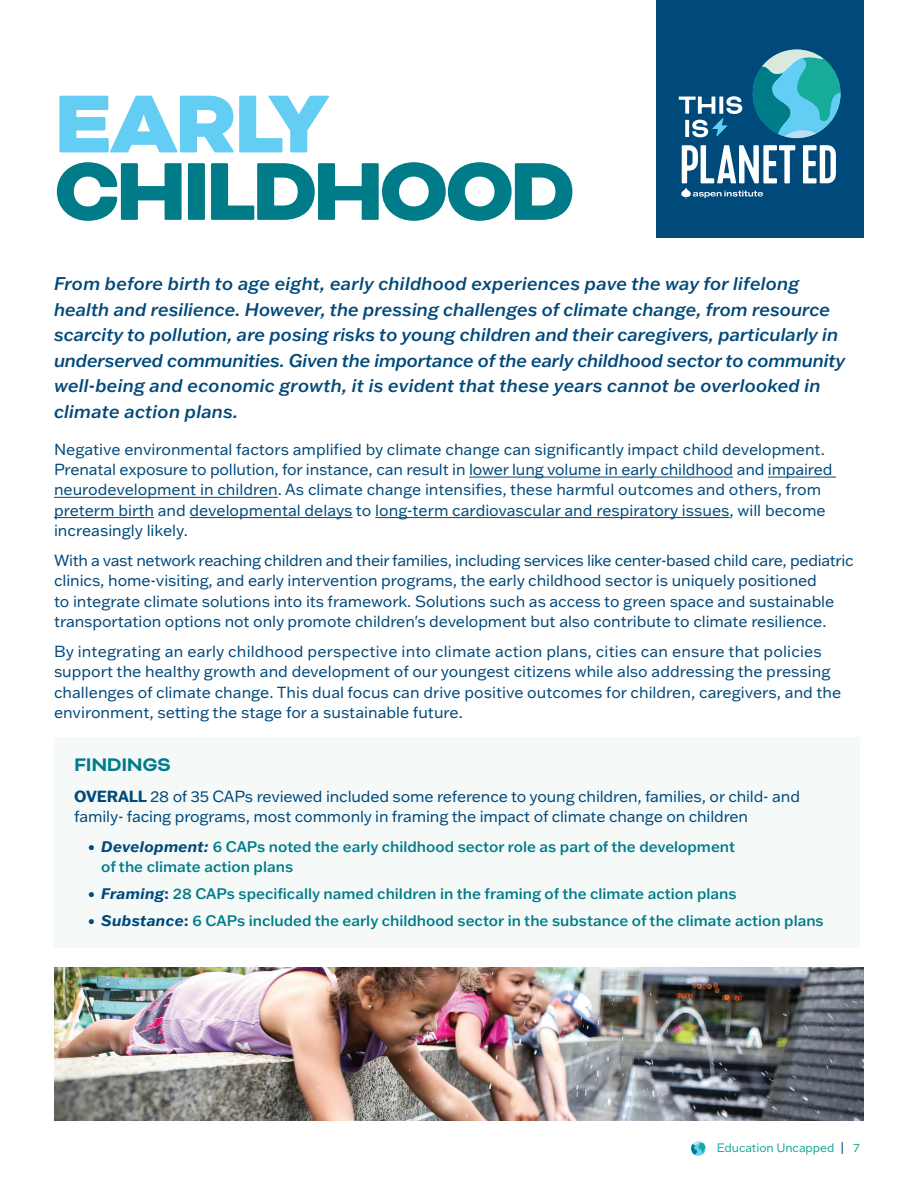
<style>
.page{position:relative;width:918px;height:1188px;background:#fff}
.page>*{position:absolute;margin:0;border:0;box-sizing:border-box;transform-origin:0 0}
.t1{font:900 94.5px "Bicyclette";letter-spacing:-.05em;color:#007c89}
.t2{font:900 94.5px "Bicyclette";letter-spacing:-.035em;color:#63cdf3}
.t3{font:700 21px "Bicyclette";letter-spacing:-.015em;color:#007c89}
.t4{font:italic 500 18px/25.5px "Franklin Gothic ATF";color:#00497b}
.t5{font:15.75px/20.2px "Franklin Gothic ATF";letter-spacing:-.005em;color:#00497b}
.t6{font:500 15px/20.2px "Franklin Gothic ATF";color:#007c89}
.t7{font:12px "Franklin Gothic ATF";letter-spacing:-.01em;color:#16ac99}
.s1{font-weight:700}
.s2{font-weight:400;color:#00497b}
.s3{font-weight:700;font-style:italic;color:#00497b}
.s4{font-weight:700;color:#00497b}
.s5{color:#00497b}
</style>
<div class="page">
<svg style="left:691px;top:1141px;width:15px;height:15px"></svg>
<div style="left:54px;top:737px;width:806px;height:210px;background:#f5faf9"></div>
<hr style="left:469px;top:477px;width:264px;height:1px;background:#00497b">
<hr style="left:768px;top:477px;width:68px;height:1px;background:#00497b">
<hr style="left:54px;top:497px;width:224px;height:1px;background:#00497b">
<hr style="left:54px;top:517px;width:100px;height:1px;background:#00497b">
<hr style="left:190px;top:517px;width:162px;height:1px;background:#00497b">
<hr style="left:375px;top:517px;width:355px;height:1px;background:#00497b">
<img style="left:54px;top:968px;width:810px;height:152px">
<div style="left:657px;top:0;width:207px;height:238px;background:#00497b"></div>
<svg style="left:803px;top:145px;width:33px;height:38px"></svg>
<svg style="left:681px;top:145px;width:114px;height:54px"></svg>
<svg style="left:679px;top:96px;width:63px;height:41px"></svg>
<svg style="left:753px;top:49px;width:88px;height:89px"></svg>
<h1 class="t2" style="left:54px;top:68px;width:278px">EARLY</h1>
<h1 class="t1" style="left:54px;top:136px;width:523px">CHILDHOOD</h1>
<p class="t4" style="left:54px;top:271px;width:793px">From before birth to age eight, early childhood experiences pave the way for lifelong health and resilience. However, the pressing challenges of climate change, from resource scarcity to pollution, are posing risks to young children and their caregivers, particularly in underserved communities. Given the importance of the early childhood sector to community well-being and economic growth, it is evident that these years cannot be overlooked in climate action plans.</p>
<p class="t5" style="left:54px;top:439px;width:780px">Negative environmental factors amplified by climate change can significantly impact child development.<br>Prenatal exposure to pollution, for instance, can result in lower lung volume in early childhood and impaired neurodevelopment in children. As climate change intensifies, these harmful outcomes and others, from preterm birth and developmental delays to long-term cardiovascular and respiratory issues, will become increasingly likely.</p>
<p class="t5" style="left:54px;top:550px;width:801px">With a vast network reaching children and their families, including services like center-based child care, pediatric clinics, home-visiting, and early intervention programs, the early childhood sector is uniquely positioned<br>to integrate climate solutions into its framework. Solutions such as access to green space and sustainable transportation options not only promote children's development but also contribute to climate resilience.</p>
<p class="t5" style="left:54px;top:641px;width:789px">By integrating an early childhood perspective into climate action plans, cities can ensure that policies support the healthy growth and development of our youngest citizens while also addressing the pressing challenges of climate change. This dual focus can drive positive outcomes for children, caregivers, and the environment, setting the stage for a sustainable future.</p>
<h2 class="t3" style="left:74px;top:753px;width:98px">FINDINGS</h2>
<p class="t5" style="left:74px;top:785px;width:727px"><span class="s1">OVERALL</span> 28 of 35 CAPs reviewed included some reference to young children, families, or child- and family- facing programs, most commonly in framing the impact of climate change on children</p>
<p class="t6" style="left:101px;top:836px;width:635px;text-indent:-14px"><span class="s2">•</span> <span class="s3">Development:</span> 6 CAPs noted the early childhood sector role as part of the development of the climate action plans</p>
<p class="t6" style="left:88px;top:883px;width:650px"><span class="s2">•</span> <span class="s3">Framing</span><span class="s4">:</span> 28 CAPs specifically named children in the framing of the climate action plans</p>
<p class="t6" style="left:88px;top:910px;width:738px"><span class="s2">•</span> <span class="s3">Substance</span><span class="s4">:</span> 6 CAPs included the early childhood sector in the substance of the climate action plans</p>
<p class="t7" style="left:717px;top:1140px;width:144px">Education Uncapped <span class="s5">|</span> 7</p>
</div>
